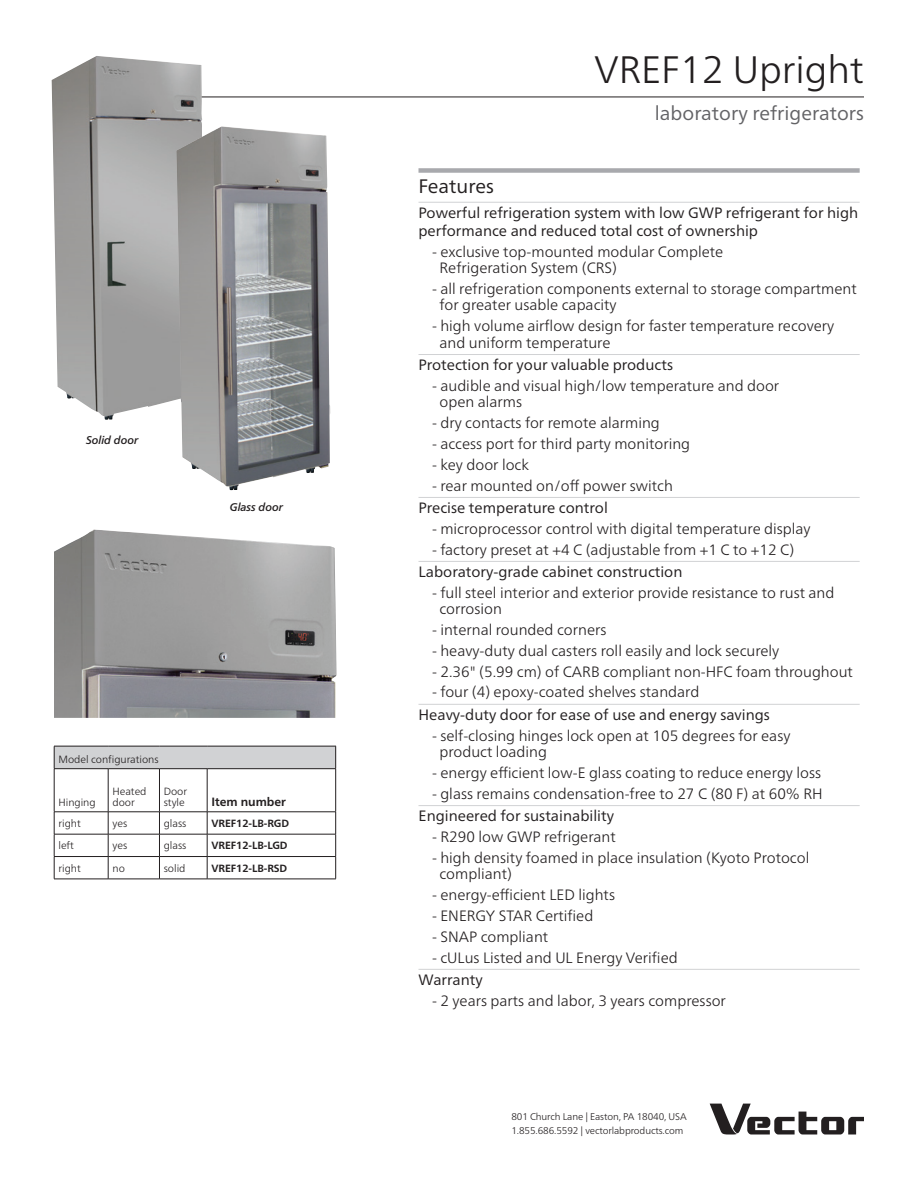
<style>
.page{position:relative;width:918px;height:1188px;background:#fff}
.page>*{position:absolute;margin:0;border:0;box-sizing:border-box;transform-origin:0 0}
.PageHeading{font:300 38.25px "Frutiger Neue LT Pro";color:#231f20}
.PageSubhead{font:19.5px "Frutiger Neue LT Pro";color:#636366}
.ParagraphHeading{font:19.5px "Frutiger Neue LT Pro";color:#231f20}
.ParagraphSubheadBull{font:300 15px/16.5px "Frutiger Neue LT Pro";color:#231f20}
.ParagraphSubhead{font:15px/18px "Frutiger Neue LT Pro";color:#231f20}
.Table_Body_Bold{font:700 12px "Frutiger Neue LT Pro";letter-spacing:-.005em;color:#231f20}
.t1{font:italic 500 11.25px "Frutiger Neue LT Pro";letter-spacing:-.01em;color:#231f20}
.Table_Body_Small{font:300 10.5px/10.5px "Frutiger Neue LT Pro";letter-spacing:-.005em;color:#231f20}
.Table_Body_Bold-2{font:700 10.5px "Frutiger Neue LT Pro";letter-spacing:-.005em;color:#231f20}
.t2{font:300 9.75px "Frutiger Neue LT Pro";letter-spacing:-.01em;color:#231f20}
</style>
<div class="page">
<hr style="left:161px;top:97px;width:703px;height:1px;background:#231f20">
<div style="left:418px;top:168px;width:442px;height:5px;background:#a8a9ad"></div>
<hr style="left:418px;top:202px;width:442px;height:1px;background:#d1d2d4">
<hr style="left:418px;top:354px;width:442px;height:1px;background:#d1d2d4">
<hr style="left:418px;top:497px;width:442px;height:1px;background:#d1d2d4">
<hr style="left:418px;top:561px;width:442px;height:1px;background:#d1d2d4">
<hr style="left:418px;top:704px;width:442px;height:1px;background:#d1d2d4">
<hr style="left:418px;top:805px;width:442px;height:1px;background:#d1d2d4">
<hr style="left:418px;top:969px;width:442px;height:1px;background:#d1d2d4">
<div style="left:54px;top:746px;width:282px;height:23px;background:#d1d2d4"></div>
<svg style="left:54px;top:747px;width:1px;height:21px"></svg>
<hr style="left:54px;top:746px;width:54px;height:1px;background:#231f20">
<hr style="left:108px;top:746px;width:51px;height:1px;background:#231f20">
<hr style="left:159px;top:746px;width:48px;height:1px;background:#231f20">
<hr style="left:207px;top:746px;width:129px;height:1px;background:#231f20">
<svg style="left:335px;top:746px;width:1px;height:22px"></svg>
<hr style="left:54px;top:769px;width:1px;height:43px;background:#231f20">
<svg style="left:54px;top:813px;width:1px;height:66px"></svg>
<hr style="left:54px;top:768px;width:54px;height:1px;background:#231f20">
<hr style="left:108px;top:768px;width:51px;height:1px;background:#231f20">
<hr style="left:159px;top:768px;width:48px;height:1px;background:#231f20">
<hr style="left:207px;top:768px;width:129px;height:1px;background:#231f20">
<hr style="left:108px;top:769px;width:1px;height:43px;background:#231f20">
<hr style="left:159px;top:769px;width:1px;height:43px;background:#231f20">
<hr style="left:207px;top:769px;width:1px;height:43px;background:#231f20">
<hr style="left:335px;top:769px;width:1px;height:43px;background:#231f20">
<svg style="left:108px;top:813px;width:1px;height:66px"></svg>
<svg style="left:159px;top:813px;width:1px;height:66px"></svg>
<svg style="left:207px;top:813px;width:1px;height:66px"></svg>
<svg style="left:335px;top:813px;width:1px;height:66px"></svg>
<hr style="left:54px;top:812px;width:54px;height:1px;background:#231f20">
<hr style="left:108px;top:812px;width:51px;height:1px;background:#231f20">
<hr style="left:159px;top:812px;width:48px;height:1px;background:#231f20">
<hr style="left:207px;top:812px;width:129px;height:1px;background:#231f20">
<hr style="left:54px;top:834px;width:54px;height:1px;background:#231f20">
<hr style="left:108px;top:834px;width:51px;height:1px;background:#231f20">
<hr style="left:159px;top:834px;width:48px;height:1px;background:#231f20">
<hr style="left:207px;top:834px;width:129px;height:1px;background:#231f20">
<hr style="left:54px;top:856px;width:54px;height:1px;background:#231f20">
<hr style="left:108px;top:856px;width:51px;height:1px;background:#231f20">
<hr style="left:159px;top:856px;width:48px;height:1px;background:#231f20">
<hr style="left:207px;top:856px;width:129px;height:1px;background:#231f20">
<hr style="left:54px;top:879px;width:54px;height:1px;background:#231f20">
<hr style="left:108px;top:879px;width:51px;height:1px;background:#231f20">
<hr style="left:159px;top:879px;width:48px;height:1px;background:#231f20">
<hr style="left:207px;top:879px;width:129px;height:1px;background:#231f20">
<img style="left:54px;top:530px;width:283px;height:188px">
<svg style="left:710px;top:1104px;width:154px;height:31px"></svg>
<img style="left:52px;top:56px;width:152px;height:364px">
<img style="left:177px;top:126px;width:153px;height:364px">
<p class="t1" style="left:86px;top:433px;width:54px">Solid door</p>
<p class="t1" style="left:230px;top:501px;width:55px">Glass door</p>
<p class="Table_Body_Small" style="left:59px;top:754px;width:102px">Model configurations</p>
<p class="Table_Body_Small" style="left:59px;top:797px;width:39px">Hinging</p>
<p class="Table_Body_Small" style="left:113px;top:786px;width:36px">Heated door</p>
<p class="Table_Body_Small" style="left:164px;top:786px;width:25px">Door style</p>
<p class="Table_Body_Bold" style="left:211px;top:795px;width:76px">Item number</p>
<p class="Table_Body_Small" style="left:59px;top:818px;width:24px">right</p>
<p class="Table_Body_Small" style="left:113px;top:818px;width:16px">yes</p>
<p class="Table_Body_Small" style="left:164px;top:818px;width:24px">glass</p>
<p class="Table_Body_Bold-2" style="left:211px;top:817px;width:79px">VREF12-LB-RGD</p>
<p class="Table_Body_Small" style="left:59px;top:840px;width:17px">left</p>
<p class="Table_Body_Small" style="left:113px;top:840px;width:16px">yes</p>
<p class="Table_Body_Small" style="left:164px;top:840px;width:24px">glass</p>
<p class="Table_Body_Bold-2" style="left:211px;top:839px;width:78px">VREF12-LB-LGD</p>
<p class="Table_Body_Small" style="left:59px;top:863px;width:24px">right</p>
<p class="Table_Body_Small" style="left:113px;top:863px;width:14px">no</p>
<p class="Table_Body_Small" style="left:164px;top:863px;width:23px">solid</p>
<p class="Table_Body_Bold-2" style="left:211px;top:862px;width:77px">VREF12-LB-RSD</p>
<p class="PageHeading" style="left:595px;top:47px;width:271px">VREF12 Upright</p>
<p class="PageSubhead" style="left:655px;top:101px;width:211px">laboratory refrigerators</p>
<p class="ParagraphHeading" style="left:418px;top:174px;width:77px">Features</p>
<p class="ParagraphSubhead" style="left:418px;top:203px;width:441px">Powerful refrigeration system with low GWP refrigerant for high performance and reduced total cost of ownership</p>
<p class="ParagraphSubheadBull" style="left:440px;top:243px;width:285px;text-indent:-8px">- exclusive top-mounted modular Complete<br>Refrigeration System (CRS)</p>
<p class="ParagraphSubheadBull" style="left:440px;top:280px;width:419px;text-indent:-8px">- all refrigeration components external to storage compartment for greater usable capacity</p>
<p class="ParagraphSubheadBull" style="left:440px;top:318px;width:396px;text-indent:-8px">- high volume airflow design for faster temperature recovery and uniform temperature</p>
<p class="ParagraphSubhead" style="left:418px;top:356px;width:256px">Protection for your valuable products</p>
<p class="ParagraphSubheadBull" style="left:440px;top:377px;width:341px;text-indent:-8px">- audible and visual high/low temperature and door open alarms</p>
<p class="ParagraphSubheadBull" style="left:432px;top:415px;width:229px">- dry contacts for remote alarming</p>
<p class="ParagraphSubheadBull" style="left:432px;top:435px;width:260px">- access port for third party monitoring</p>
<p class="ParagraphSubheadBull" style="left:432px;top:456px;width:99px">- key door lock</p>
<p class="ParagraphSubheadBull" style="left:432px;top:477px;width:242px">- rear mounted on/off power switch</p>
<p class="ParagraphSubhead" style="left:418px;top:499px;width:191px">Precise temperature control</p>
<p class="ParagraphSubheadBull" style="left:432px;top:520px;width:380px">- microprocessor control with digital temperature display</p>
<p class="ParagraphSubheadBull" style="left:432px;top:541px;width:364px">- factory preset at +4 C (adjustable from +1 C to +12 C)</p>
<p class="ParagraphSubhead" style="left:418px;top:563px;width:265px">Laboratory-grade cabinet construction</p>
<p class="ParagraphSubheadBull" style="left:440px;top:584px;width:397px;text-indent:-8px">- full steel interior and exterior provide resistance to rust and corrosion</p>
<p class="ParagraphSubheadBull" style="left:432px;top:621px;width:176px">- internal rounded corners</p>
<p class="ParagraphSubheadBull" style="left:432px;top:642px;width:349px">- heavy-duty dual casters roll easily and lock securely</p>
<p class="ParagraphSubheadBull" style="left:432px;top:663px;width:422px">- 2.36" (5.99 cm) of CARB compliant non-HFC foam throughout</p>
<p class="ParagraphSubheadBull" style="left:432px;top:684px;width:269px">- four (4) epoxy-coated shelves standard</p>
<p class="ParagraphSubhead" style="left:418px;top:705px;width:353px">Heavy-duty door for ease of use and energy savings</p>
<p class="ParagraphSubheadBull" style="left:440px;top:727px;width:352px;text-indent:-8px">- self-closing hinges lock open at 105 degrees for easy product loading</p>
<p class="ParagraphSubheadBull" style="left:432px;top:764px;width:391px">- energy efficient low-E glass coating to reduce energy loss</p>
<p class="ParagraphSubheadBull" style="left:432px;top:785px;width:392px">- glass remains condensation-free to 27 C (80 F) at 60% RH</p>
<p class="ParagraphSubhead" style="left:418px;top:807px;width:197px">Engineered for sustainability</p>
<p class="ParagraphSubheadBull" style="left:432px;top:828px;width:185px">- R290 low GWP refrigerant</p>
<p class="ParagraphSubheadBull" style="left:440px;top:849px;width:371px;text-indent:-8px">- high density foamed in place insulation (Kyoto Protocol compliant)</p>
<p class="ParagraphSubheadBull" style="left:432px;top:886px;width:185px">- energy-efficient LED lights</p>
<p class="ParagraphSubheadBull" style="left:432px;top:907px;width:163px">- ENERGY STAR Certified</p>
<p class="ParagraphSubheadBull" style="left:432px;top:928px;width:118px">- SNAP compliant</p>
<p class="ParagraphSubheadBull" style="left:432px;top:949px;width:247px">- cULus Listed and UL Energy Verified</p>
<p class="ParagraphSubhead" style="left:418px;top:970px;width:66px">Warranty</p>
<p class="ParagraphSubheadBull" style="left:432px;top:992px;width:295px">- 2 years parts and labor, 3 years compressor</p>
<p class="t2" style="left:511px;top:1111px;width:177px">801 Church Lane | Easton, PA 18040, USA</p>
<p class="t2" style="left:511px;top:1124px;width:174px">1.855.686.5592 | vectorlabproducts.com</p>
</div>
